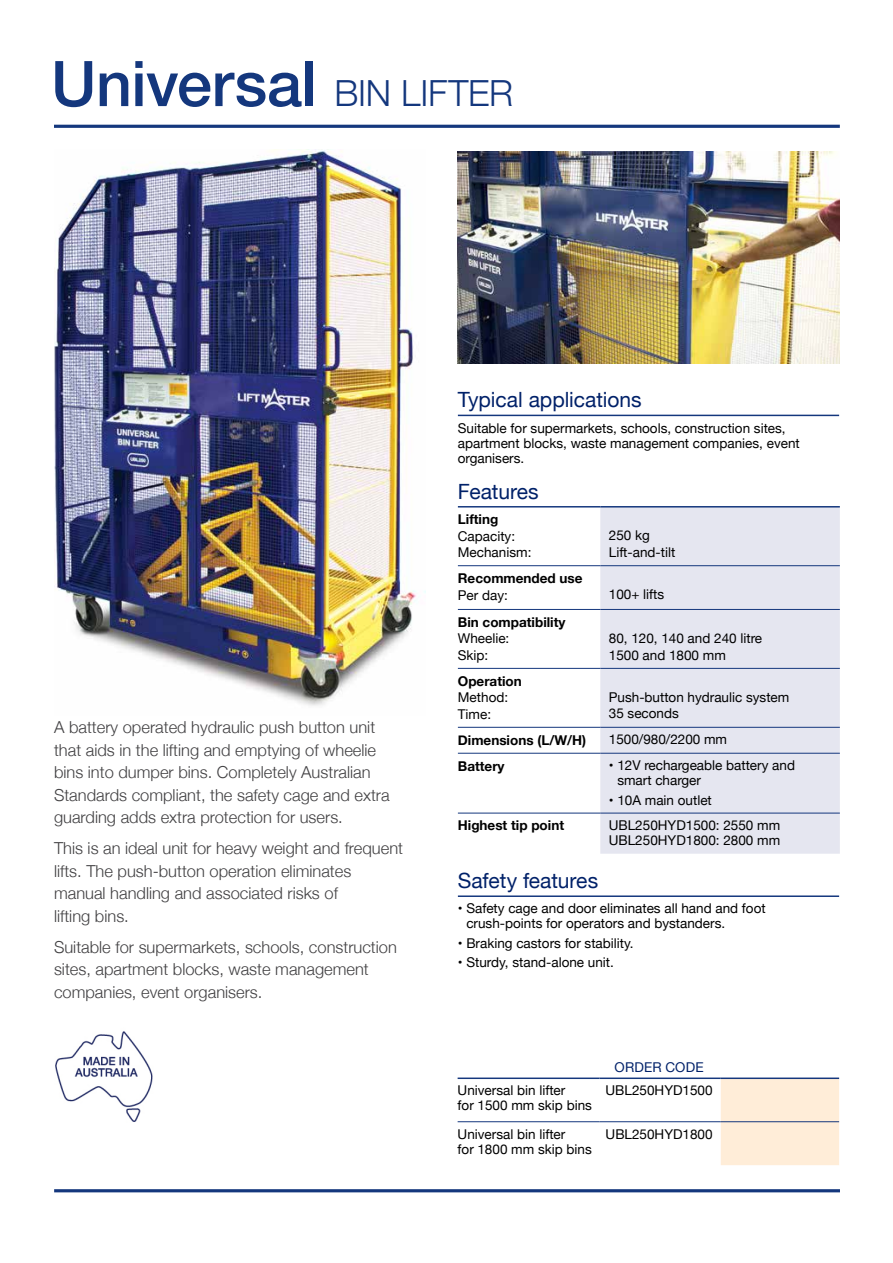
<style>
.page{position:relative;width:893px;height:1263px;background:#fff}
.page>*{position:absolute;margin:0;border:0;box-sizing:border-box;transform-origin:0 0}
.t1{font:500 63px "Helvetica Neue";letter-spacing:-.005em;color:#14377d}
.t2{font:21px "Helvetica Neue";color:#002169}
.t3{font:300 16.5px/22.5px "Helvetica Neue";color:#414042}
.t4{font:13.5px/15px "Helvetica Neue";color:#000}
.t5{font:700 13.5px "Helvetica Neue";color:#000}
.t6{font:13.5px "Helvetica Neue";letter-spacing:.01em;color:#002169}
.s1{font-weight:300;font-size:36px}
</style>
<div class="page">
<hr style="left:54px;top:125px;width:786px;height:3px;background:#14377d">
<hr style="left:54px;top:1189px;width:786px;height:3px;background:#14377d">
<img style="left:54px;top:150px;width:371px;height:556px">
<img style="left:457px;top:151px;width:382px;height:213px">
<svg style="left:458px;top:1079px;width:381px;height:86px"></svg>
<hr style="left:458px;top:1121px;width:142px;height:1px;background:#14377d">
<hr style="left:600px;top:1121px;width:121px;height:1px;background:#14377d">
<hr style="left:721px;top:1121px;width:118px;height:1px;background:#14377d">
<hr style="left:458px;top:1077px;width:142px;height:2px;background:#14377d">
<hr style="left:600px;top:1077px;width:121px;height:2px;background:#14377d">
<hr style="left:721px;top:1077px;width:118px;height:2px;background:#14377d">
<hr style="left:458px;top:415px;width:381px;height:1px;background:#14377d">
<div style="left:600px;top:507px;width:240px;height:347px;background:#e5e6f0"></div>
<hr style="left:458px;top:668px;width:142px;height:1px;background:#14377d">
<hr style="left:600px;top:668px;width:240px;height:1px;background:#14377d">
<hr style="left:458px;top:727px;width:142px;height:1px;background:#14377d">
<hr style="left:600px;top:727px;width:240px;height:1px;background:#14377d">
<hr style="left:458px;top:753px;width:142px;height:1px;background:#14377d">
<hr style="left:600px;top:753px;width:240px;height:1px;background:#14377d">
<hr style="left:458px;top:813px;width:142px;height:1px;background:#14377d">
<hr style="left:600px;top:813px;width:240px;height:1px;background:#14377d">
<hr style="left:458px;top:565px;width:142px;height:1px;background:#14377d">
<hr style="left:600px;top:565px;width:240px;height:1px;background:#14377d">
<hr style="left:458px;top:609px;width:142px;height:1px;background:#14377d">
<hr style="left:600px;top:609px;width:240px;height:1px;background:#14377d">
<hr style="left:458px;top:506px;width:142px;height:1px;background:#14377d">
<hr style="left:600px;top:506px;width:240px;height:1px;background:#14377d">
<hr style="left:458px;top:895px;width:381px;height:2px;background:#14377d">
<img style="left:55px;top:1031px;width:98px;height:91px">
<h1 class="t1" style="left:51px;top:33px;width:463px">Universal <span class="s1">BIN LIFTER</span></h1>
<p class="t3" style="left:54px;top:715px;width:337px">A battery operated hydraulic push button unit that aids in the lifting and emptying of wheelie bins into dumper bins. Completely Australian Standards compliant, the safety cage and extra guarding adds extra protection for users.</p>
<p class="t3" style="left:54px;top:836px;width:351px">This is an ideal unit for heavy weight and frequent lifts. The push-button operation eliminates manual handling and associated risks of<br>lifting bins.</p>
<p class="t3" style="left:54px;top:934px;width:344px">Suitable for supermarkets, schools, construction sites, apartment blocks, waste management companies, event organisers.</p>
<h2 class="t2" style="left:458px;top:384px;width:185px">Typical applications</h2>
<p class="t4" style="left:458px;top:421px;width:343px">Suitable for supermarkets, schools, construction sites, apartment blocks, waste management companies, event organisers.</p>
<h2 class="t2" style="left:458px;top:476px;width:82px">Features</h2>
<p class="t5" style="left:458px;top:509px;width:42px">Lifting</p>
<p class="t4" style="left:458px;top:528px;width:75px;line-height:16.5px">Capacity:<br>Mechanism:</p>
<p class="t4" style="left:609px;top:528px;width:68px;line-height:16.5px">250 kg<br>Lift-and-tilt</p>
<p class="t5" style="left:458px;top:568px;width:126px">Recommended use</p>
<p class="t4" style="left:458px;top:588px;width:52px">Per day:</p>
<p class="t4" style="left:609px;top:588px;width:57px">100+ lifts</p>
<p class="t5" style="left:458px;top:611px;width:109px">Bin compatibility</p>
<p class="t4" style="left:458px;top:631px;width:53px;line-height:16.5px">Wheelie:<br>Skip:</p>
<p class="t4" style="left:609px;top:631px;width:155px;line-height:16.5px">80, 120, 140 and 240 litre<br>1500 and 1800 mm</p>
<p class="t5" style="left:458px;top:670px;width:65px">Operation</p>
<p class="t4" style="left:458px;top:690px;width:52px;line-height:16.5px">Method:<br>Time:</p>
<p class="t4" style="left:609px;top:690px;width:182px;line-height:16.5px">Push-button hydraulic system<br>35 seconds</p>
<p class="t5" style="left:458px;top:729px;width:130px">Dimensions (L/W/H)</p>
<p class="t4" style="left:609px;top:733px;width:120px">1500/980/2200 mm</p>
<p class="t5" style="left:458px;top:755px;width:48px">Battery</p>
<p class="t4" style="left:617px;top:759px;width:179px;text-indent:-9px">• 12V rechargeable battery and smart charger</p>
<p class="t4" style="left:609px;top:793px;width:105px">• 10A main outlet</p>
<p class="t5" style="left:458px;top:815px;width:108px">Highest tip point</p>
<p class="t4" style="left:609px;top:819px;width:173px">UBL250HYD1500: 2550 mm<br>UBL250HYD1800: 2800 mm</p>
<h2 class="t2" style="left:458px;top:865px;width:142px">Safety features</h2>
<p class="t4" style="left:466px;top:902px;width:301px;text-indent:-9px">• Safety cage and door eliminates all hand and foot crush-points for operators and bystanders.</p>
<p class="t4" style="left:458px;top:936px;width:177px">• Braking castors for stability.</p>
<p class="t4" style="left:458px;top:955px;width:158px">• Sturdy, stand-alone unit.</p>
<p class="t6" style="left:615px;top:1058px;width:91px">ORDER CODE</p>
<p class="t4" style="left:458px;top:1084px;width:136px">Universal bin lifter<br>for 1500 mm skip bins</p>
<p class="t4" style="left:606px;top:1084px;width:109px">UBL250HYD1500</p>
<p class="t4" style="left:458px;top:1127px;width:136px">Universal bin lifter<br>for 1800 mm skip bins</p>
<p class="t4" style="left:606px;top:1127px;width:109px">UBL250HYD1800</p>
</div>
